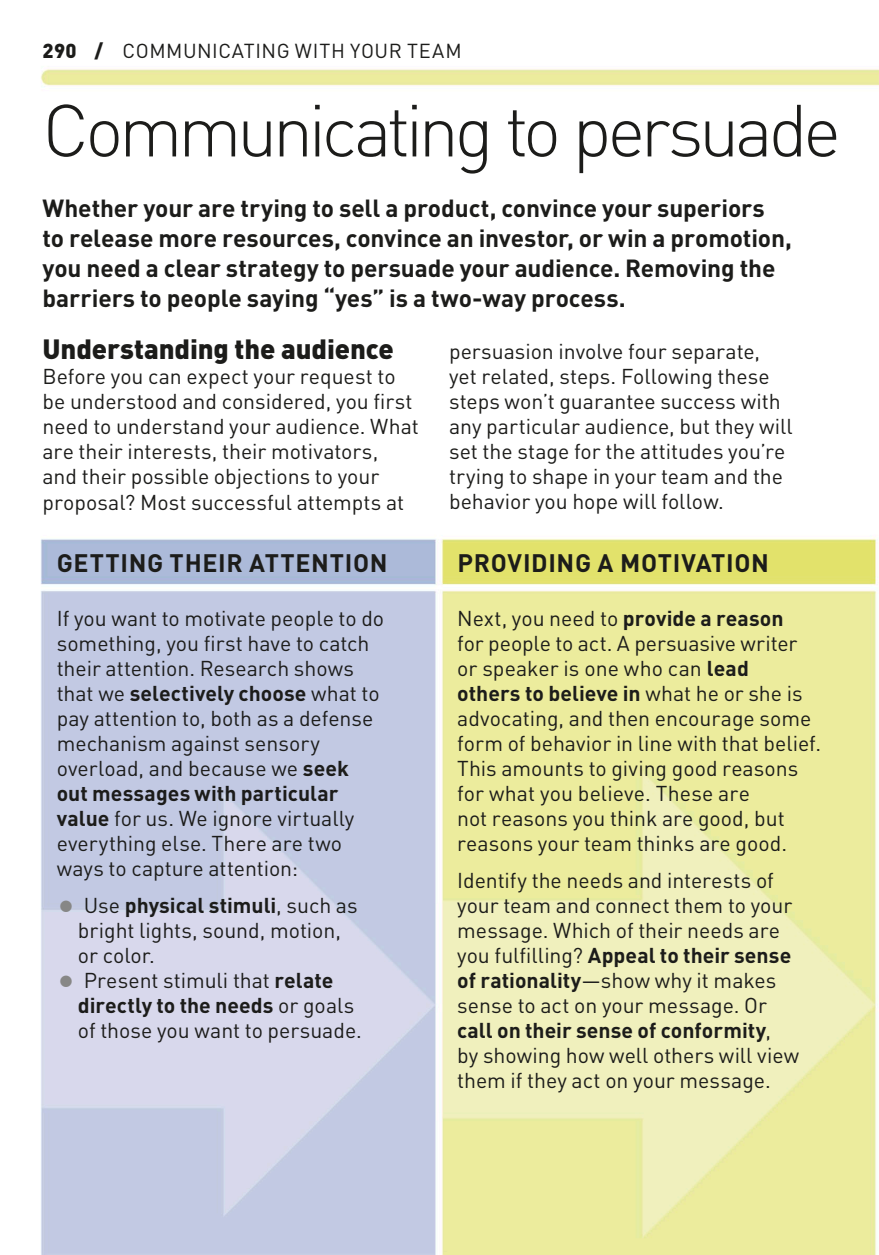
<style>
.page{position:relative;width:879px;height:1255px;background:#fff}
.page>*{position:absolute;margin:0;border:0;box-sizing:border-box;transform-origin:0 0}
.t1{font:300 72.5px "DIN Pro";letter-spacing:-.065em;color:#1c1c1a}
.t2{font:900 27.5px "DIN Pro";letter-spacing:-.005em;color:#1c1c1a}
.t3{font:700 25px "DIN Pro";letter-spacing:.03em;color:#1c1c1a}
.t4{font:700 24.5px/30px "DIN Pro";letter-spacing:-.005em;color:#1c1c1a}
.t5{font:21.25px/25px "DIN Pro";color:#1c1c1a}
.t6{font:20px "DIN Pro";letter-spacing:.025em;color:#1c1c1a}
.s1{font-weight:900}
.s2{font-weight:700}
.s3{font-size:35px;color:#878786}
</style>
<div class="page">
<img style="left:40px;top:69px;width:839px;height:1185px">
<p class="t6" style="left:43px;top:37px;width:421px"><span class="s1">290 /</span> COMMUNICATING WITH YOUR TEAM</p>
<h1 class="t1" style="left:43px;top:81px;width:800px">Communicating to persuade</h1>
<p class="t4" style="left:43px;top:192px;width:751px">Whether your are trying to sell a product, convince your superiors to release more resources, convince an investor, or win a promotion, you need a clear strategy to persuade your audience. Removing the barriers to people saying “yes” is a two-way process.</p>
<p class="t2" style="left:43px;top:331px;width:353px">Understanding the audience</p>
<p class="t5" style="left:43px;top:363px;width:378px">Before you can expect your request to be understood and considered, you first need to understand your audience. What are their interests, their motivators,<br>and their possible objections to your proposal? Most successful attempts at</p>
<p class="t5" style="left:449px;top:337px;width:345px">persuasion involve four separate, yet related, steps. Following these steps won’t guarantee success with any particular audience, but they will set the stage for the attitudes you’re trying to shape in your team and the behavior you hope will follow.</p>
<p class="t3" style="left:57px;top:546px;width:332px">GETTING THEIR ATTENTION</p>
<p class="t3" style="left:457px;top:546px;width:313px">PROVIDING A MOTIVATION</p>
<p class="t5" style="left:57px;top:604px;width:329px">If you want to motivate people to do something, you first have to catch their attention. Research shows that we <span class="s2">selectively choose</span> what to pay attention to, both as a defense mechanism against sensory overload, and because we <span class="s2">seek out messages with particular value</span> for us. We ignore virtually everything else. There are two ways to capture attention:</p>
<p class="t5" style="left:78px;top:891px;width:281px;text-indent:-21px"><span class="s3">•</span> Use <span class="s2">physical stimuli</span>, such as bright lights, sound, motion, or color.</p>
<p class="t5" style="left:78px;top:966px;width:285px;text-indent:-21px"><span class="s3">•</span> Present stimuli that <span class="s2">relate directly to the needs</span> or goals of those you want to persuade.</p>
<p class="t5" style="left:457px;top:604px;width:365px">Next, you need to <span class="s2">provide a reason<br></span>for people to act. A persuasive writer or speaker is one who can <span class="s2">lead<br>others to believe in</span> what he or she is advocating, and then encourage some form of behavior in line with that belief.<br>This amounts to giving good reasons for what you believe. These are<br>not reasons you think are good, but reasons your team thinks are good.</p>
<p class="t5" style="left:457px;top:866px;width:343px">Identify the needs and interests of your team and connect them to your message. Which of their needs are you fulfilling? <span class="s2">Appeal to their sense of rationality</span>—show why it makes sense to act on your message. Or <span class="s2">call on their sense of conformity</span>,<br>by showing how well others will view them if they act on your message.</p>
</div>
